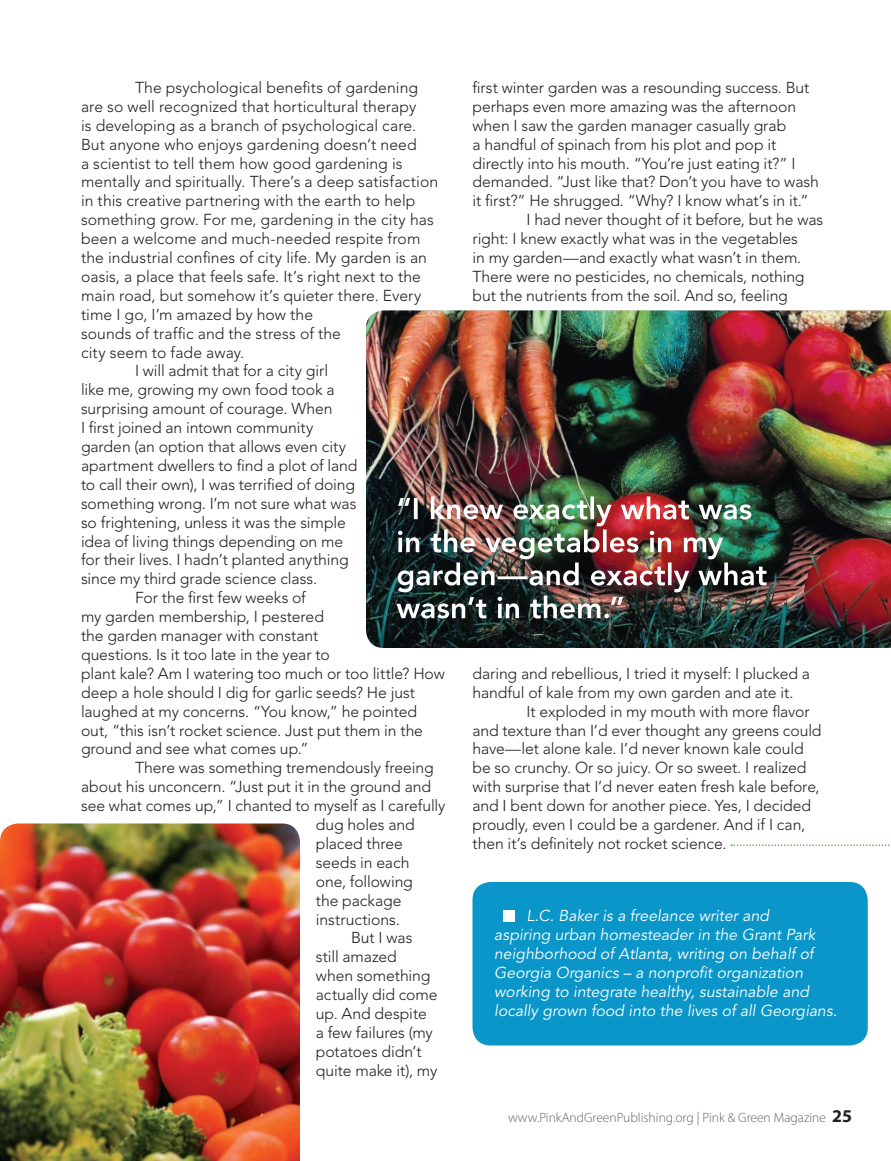
<style>
.page{position:relative;width:891px;height:1161px;background:#fff}
.page>*{position:absolute;margin:0;border:0;box-sizing:border-box;transform-origin:0 0}
.t1{font:300 15.75px/18.9px "Avenir LT Std";letter-spacing:-.005em;color:#231f20}
.t2{font:italic 15.75px/18.9px "Avenir LT Std";color:#fff}
.t3{font:300 13.5px "Myriad Pro";color:#636366}
.s1{font-weight:700;font-size:18px;color:#231f20}
</style>
<div class="page">
<img style="left:366px;top:310px;width:525px;height:338px">
<div style="left:472px;top:882px;width:396px;height:164px;background:#0a96c8;border-radius:18px"></div>
<div style="left:503px;top:910px;width:12px;height:12px;background:#fff"></div>
<img style="left:396px;top:496px;width:371px;height:123px">
<svg style="left:731px;top:844px;width:159px;height:2px"></svg>
<img style="left:0;top:823px;width:300px;height:338px">
<p class="t1" style="left:135px;top:78px;width:285px">The psychological benefits of gardening</p>
<p class="t1" style="left:81px;top:97px;width:337px">are so well recognized that horticultural therapy</p>
<p class="t1" style="left:81px;top:116px;width:337px">is developing as a branch of psychological care.</p>
<p class="t1" style="left:81px;top:135px;width:337px">But anyone who enjoys gardening doesn’t need</p>
<p class="t1" style="left:81px;top:154px;width:323px">a scientist to tell them how good gardening is</p>
<p class="t1" style="left:81px;top:173px;width:359px">mentally and spiritually. There’s a deep satisfaction</p>
<p class="t1" style="left:81px;top:191px;width:336px">in this creative partnering with the earth to help</p>
<p class="t1" style="left:81px;top:210px;width:354px">something grow. For me, gardening in the city has</p>
<p class="t1" style="left:81px;top:229px;width:341px">been a welcome and much-needed respite from</p>
<p class="t1" style="left:81px;top:248px;width:348px">the industrial confines of city life. My garden is an</p>
<p class="t1" style="left:81px;top:267px;width:342px">oasis, a place that feels safe. It’s right next to the</p>
<p class="t1" style="left:81px;top:286px;width:342px">main road, but somehow it’s quieter there. Every</p>
<p class="t1" style="left:81px;top:305px;width:234px">time I go, I’m amazed by how the</p>
<p class="t1" style="left:81px;top:324px;width:262px">sounds of traffic and the stress of the</p>
<p class="t1" style="left:81px;top:343px;width:165px">city seem to fade away.</p>
<p class="t1" style="left:135px;top:362px;width:195px">I will admit that for a city girl</p>
<p class="t1" style="left:81px;top:380px;width:255px">like me, growing my own food took a</p>
<p class="t1" style="left:81px;top:399px;width:253px">surprising amount of courage. When</p>
<p class="t1" style="left:81px;top:418px;width:234px">I first joined an intown community</p>
<p class="t1" style="left:81px;top:437px;width:267px">garden (an option that allows even city</p>
<p class="t1" style="left:81px;top:456px;width:278px">apartment dwellers to find a plot of land</p>
<p class="t1" style="left:81px;top:475px;width:276px">to call their own), I was terrified of doing</p>
<p class="t1" style="left:81px;top:494px;width:277px">something wrong. I’m not sure what was</p>
<p class="t1" style="left:81px;top:513px;width:266px">so frightening, unless it was the simple</p>
<p class="t1" style="left:81px;top:532px;width:264px">idea of living things depending on me</p>
<p class="t1" style="left:81px;top:551px;width:269px">for their lives. I hadn’t planted anything</p>
<p class="t1" style="left:81px;top:569px;width:238px">since my third grade science class.</p>
<p class="t1" style="left:135px;top:588px;width:172px">For the first few weeks of</p>
<p class="t1" style="left:81px;top:607px;width:244px">my garden membership, I pestered</p>
<p class="t1" style="left:81px;top:626px;width:239px">the garden manager with constant</p>
<p class="t1" style="left:81px;top:645px;width:250px">questions. Is it too late in the year to</p>
<p class="t1" style="left:81px;top:664px;width:365px">plant kale? Am I watering too much or too little? How</p>
<p class="t1" style="left:81px;top:683px;width:336px">deep a hole should I dig for garlic seeds? He just</p>
<p class="t1" style="left:81px;top:702px;width:338px">laughed at my concerns. “You know,” he pointed</p>
<p class="t1" style="left:81px;top:721px;width:344px">out, “this isn’t rocket science. Just put them in the</p>
<p class="t1" style="left:81px;top:740px;width:229px">ground and see what comes up.”</p>
<p class="t1" style="left:135px;top:758px;width:300px">There was something tremendously freeing</p>
<p class="t1" style="left:81px;top:777px;width:352px">about his unconcern. “Just put it in the ground and</p>
<p class="t1" style="left:81px;top:796px;width:366px">see what comes up,” I chanted to myself as I carefully</p>
<p class="t1" style="left:316px;top:815px;width:100px">dug holes and</p>
<p class="t1" style="left:316px;top:834px;width:89px">placed three</p>
<p class="t1" style="left:316px;top:853px;width:95px">seeds in each</p>
<p class="t1" style="left:316px;top:872px;width:99px">one, following</p>
<p class="t1" style="left:316px;top:891px;width:87px">the package</p>
<p class="t1" style="left:316px;top:910px;width:85px">instructions.</p>
<p class="t1" style="left:351px;top:929px;width:63px">But I was</p>
<p class="t1" style="left:316px;top:947px;width:83px">still amazed</p>
<p class="t1" style="left:316px;top:966px;width:116px">when something</p>
<p class="t1" style="left:316px;top:985px;width:123px">actually did come</p>
<p class="t1" style="left:316px;top:1004px;width:112px">up. And despite</p>
<p class="t1" style="left:316px;top:1023px;width:118px">a few failures (my</p>
<p class="t1" style="left:316px;top:1042px;width:107px">potatoes didn’t</p>
<p class="t1" style="left:316px;top:1061px;width:123px">quite make it), my</p>
<p class="t1" style="left:472px;top:78px;width:339px">first winter garden was a resounding success. But</p>
<p class="t1" style="left:472px;top:97px;width:325px">perhaps even more amazing was the afternoon</p>
<p class="t1" style="left:472px;top:116px;width:315px">when I saw the garden manager casually grab</p>
<p class="t1" style="left:472px;top:135px;width:305px">a handful of spinach from his plot and pop it</p>
<p class="t1" style="left:472px;top:154px;width:324px">directly into his mouth. “You’re just eating it?” I</p>
<p class="t1" style="left:472px;top:173px;width:348px">demanded. “Just like that? Don’t you have to wash</p>
<p class="t1" style="left:472px;top:191px;width:338px">it first?” He shrugged. “Why? I know what’s in it.”</p>
<p class="t1" style="left:527px;top:210px;width:298px">I had never thought of it before, but he was</p>
<p class="t1" style="left:472px;top:229px;width:327px">right: I knew exactly what was in the vegetables</p>
<p class="t1" style="left:472px;top:248px;width:330px">in my garden—and exactly what wasn’t in them.</p>
<p class="t1" style="left:472px;top:267px;width:334px">There were no pesticides, no chemicals, nothing</p>
<p class="t1" style="left:472px;top:286px;width:317px">but the nutrients from the soil. And so, feeling</p>
<p class="t1" style="left:472px;top:664px;width:339px">daring and rebellious, I tried it myself: I plucked a handful of kale from my own garden and ate it.</p>
<p class="t1" style="left:472px;top:702px;width:351px;text-indent:54px">It exploded in my mouth with more flavor and texture than I’d ever thought any greens could have—let alone kale. I’d never known kale could be so crunchy. Or so juicy. Or so sweet. I realized with surprise that I’d never eaten fresh kale before, and I bent down for another piece. Yes, I decided proudly, even I could be a gardener. And if I can, then it’s definitely not rocket science.</p>
<p class="t2" style="left:494px;top:907px;width:345px;text-indent:32px">L.C. Baker is a freelance writer and<br>aspiring urban homesteader in the Grant Park neighborhood of Atlanta, writing on behalf of Georgia Organics – a nonprofit organization working to integrate healthy, sustainable and locally grown food into the lives of all Georgians.</p>
<p class="t3" style="left:508px;top:1109px;width:345px">www.PinkAndGreenPublishing.org | Pink &amp; Green Magazine <span class="s1">25</span></p>
</div>
